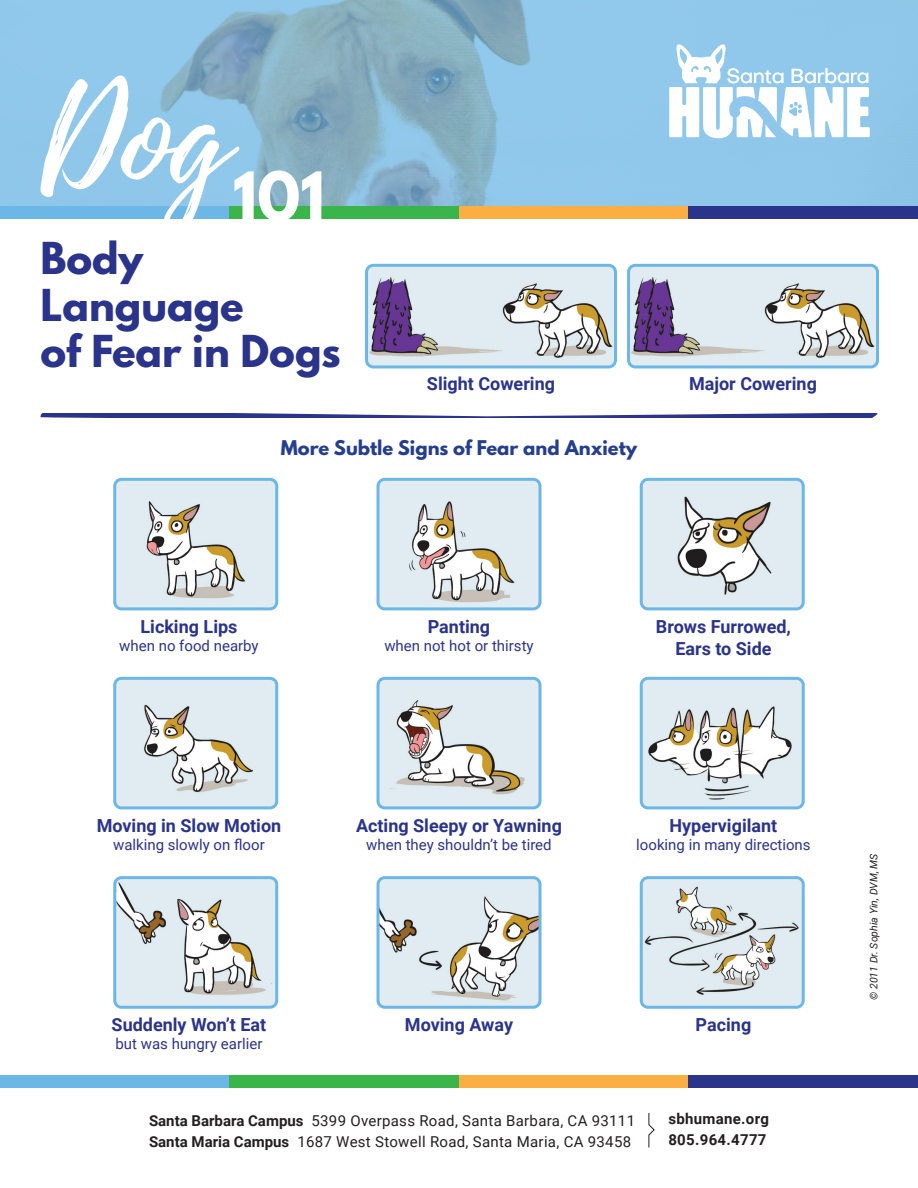
<style>
.page{position:relative;width:918px;height:1188px;background:#fff}
.page>*{position:absolute;margin:0;border:0;box-sizing:border-box;transform-origin:0 0}
.t1{font:131.7px "Playlist Script";color:#fff}
.t2{font:700 39px/46.8px "League Spartan";color:#2b348b}
.t3{font:700 18px/21.6px "Roboto";color:#2b348b;text-align:center}
.t4{font:700 18px "League Spartan";color:#253f8e}
.t5{font:15px "Roboto";color:#2b348b}
.t6{font:15px/21px "Roboto";letter-spacing:.02em;color:#231f20}
.t7{font:700 15px/21px "Roboto";letter-spacing:.02em;color:#231f20}
.t8{font:italic 10.5px "Roboto";color:#231f20}
.s1{font-weight:700}
</style>
<div class="page">
<div style="left:0;top:1075px;width:230px;height:13px;background:#6db7e6"></div>
<div style="left:230px;top:1075px;width:229px;height:13px;background:#3ab54a"></div>
<div style="left:459px;top:1075px;width:229px;height:13px;background:#fbae42"></div>
<div style="left:688px;top:1075px;width:230px;height:13px;background:#2b348b"></div>
<svg style="left:0;top:0;width:918px;height:206px;background:#8cbfdd"></svg>
<div style="left:0;top:206px;width:230px;height:13px;background:#6db7e6"></div>
<div style="left:230px;top:206px;width:229px;height:13px;background:#3ab54a"></div>
<div style="left:459px;top:206px;width:229px;height:13px;background:#fbae42"></div>
<div style="left:688px;top:206px;width:230px;height:13px;background:#2b348b"></div>
<svg style="left:648px;top:1113px;width:7px;height:35px"></svg>
<svg style="left:669px;top:44px;width:201px;height:94px"></svg>
<img style="left:367px;top:268px;width:248px;height:99px">
<div style="left:365px;top:264px;width:252px;height:104px;border:3px solid #6db7e6;border-radius:7px"></div>
<img style="left:117px;top:479px;width:160px;height:130px">
<div style="left:113px;top:478px;width:165px;height:132px;border:3px solid #6db7e6;border-radius:7px"></div>
<img style="left:117px;top:678px;width:160px;height:130px">
<div style="left:113px;top:677px;width:165px;height:132px;border:3px solid #6db7e6;border-radius:7px"></div>
<img style="left:380px;top:681px;width:158px;height:124px">
<div style="left:376px;top:677px;width:166px;height:132px;border:3px solid #6db7e6;border-radius:7px"></div>
<img style="left:641px;top:678px;width:160px;height:130px">
<div style="left:640px;top:677px;width:165px;height:132px;border:3px solid #6db7e6;border-radius:7px"></div>
<img style="left:117px;top:880px;width:157px;height:125px">
<div style="left:113px;top:876px;width:165px;height:133px;border:3px solid #6db7e6;border-radius:7px"></div>
<img style="left:380px;top:482px;width:158px;height:124px">
<div style="left:376px;top:478px;width:166px;height:132px;border:3px solid #6db7e6;border-radius:7px"></div>
<img style="left:380px;top:880px;width:158px;height:125px">
<div style="left:376px;top:876px;width:166px;height:133px;border:3px solid #6db7e6;border-radius:7px"></div>
<img style="left:641px;top:479px;width:160px;height:130px">
<div style="left:640px;top:478px;width:165px;height:132px;border:3px solid #6db7e6;border-radius:7px"></div>
<img style="left:644px;top:880px;width:157px;height:125px">
<div style="left:640px;top:876px;width:165px;height:133px;border:3px solid #6db7e6;border-radius:7px"></div>
<img style="left:629px;top:268px;width:249px;height:99px">
<div style="left:627px;top:264px;width:252px;height:104px;border:3px solid #6db7e6;border-radius:7px"></div>
<svg style="left:40px;top:414px;width:838px;height:4px;background:#4c539d"></svg>
<h1 class="t1" style="left:40px;top:45px;width:286px">Dog<sub>101</sub></h1>
<h2 class="t2" style="left:40px;top:234px;width:302px">Body<br>Language<br>of Fear in Dogs</h2>
<p class="t3" style="left:427px;top:372px;width:130px">Slight Cowering</p>
<p class="t4" style="left:281px;top:434px;width:358px">More Subtle Signs of Fear and Anxiety</p>
<p class="t3" style="left:689px;top:372px;width:129px">Major Cowering</p>
<p class="t3" style="left:140px;top:615px;width:99px">Licking Lips</p>
<p class="t5" style="left:119px;top:635px;width:141px">when no food nearby</p>
<p class="t3" style="left:428px;top:615px;width:64px">Panting</p>
<p class="t5" style="left:384px;top:635px;width:151px">when not hot or thirsty</p>
<p class="t3" style="left:656px;top:615px;width:137px">Brows Furrowed,<br>Ears to Side</p>
<p class="t3" style="left:97px;top:814px;width:186px">Moving in Slow Motion</p>
<p class="t5" style="left:113px;top:834px;width:153px">walking slowly on floor</p>
<p class="t3" style="left:112px;top:1014px;width:156px">Suddenly Won’t Eat</p>
<p class="t5" style="left:116px;top:1034px;width:148px">but was hungry earlier</p>
<p class="t3" style="left:356px;top:814px;width:207px">Acting Sleepy or Yawning</p>
<p class="t5" style="left:366px;top:834px;width:187px">when they shouldn’t be tired</p>
<p class="t3" style="left:405px;top:1014px;width:110px">Moving Away</p>
<p class="t3" style="left:670px;top:814px;width:109px">Hypervigilant</p>
<p class="t5" style="left:636px;top:834px;width:176px">looking in many directions</p>
<p class="t3" style="left:696px;top:1014px;width:57px">Pacing</p>
<p class="t6" style="left:149px;top:1109px;width:488px"><span class="s1">Santa Barbara Campus</span> 5399 Overpass Road, Santa Barbara, CA 93111<br><span class="s1">Santa Maria Campus</span> 1687 West Stowell Road, Santa Maria, CA 93458</p>
<p class="t7" style="left:668px;top:1108px;width:102px">sbhumane.org<br>805.964.4777</p>
<p class="t8" style="left:866px;top:1000px;width:148px;rotate:-90deg">© 2011 Dr. Sophia Yin, DVM, MS</p>
</div>
